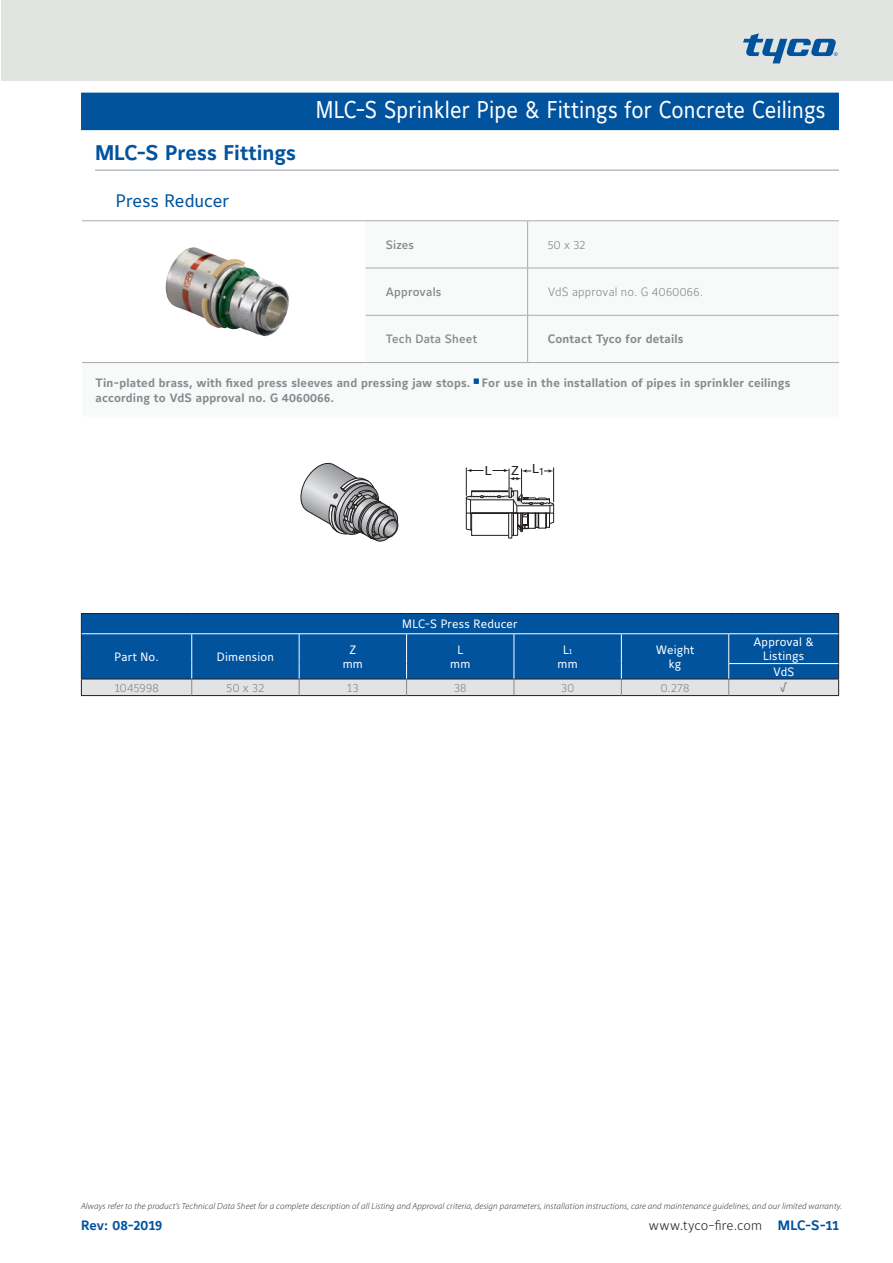
<style>
.page{position:relative;width:893px;height:1263px;background:#fff}
.page>*{position:absolute;margin:0;border:0;box-sizing:border-box;transform-origin:0 0}
.t1{font:24px "Maurea Jci Lf ML";letter-spacing:.005em;color:#fff;scale:.9 1}
.t2{font:700 21px "Maurea Jci Lf ML";letter-spacing:-.005em;color:#01539e}
.t3{font:18px "Maurea Jci Lf ML";color:#01539e}
.t4{font:300 13.5px "Maurea Jci Lf ML";letter-spacing:.01em;color:#2d2f2e}
.t5{font:700 13.5px "Maurea Jci Lf ML";letter-spacing:.005em;color:#01539e}
.t6{font:13.5px "U55 Univers";color:#231f20}
.t7{font:700 12px/15px "Maurea Jci Lf ML";letter-spacing:.015em;color:#868a8e}
.t8{font:12px/14.4px "Maurea Jci Lf ML";letter-spacing:.015em;color:#fff;text-align:center}
.t9{font:300 12px "Maurea Jci Lf ML";letter-spacing:.02em;color:#868a8e}
.t10{font:500 12px "Maurea Jci Lf ML";letter-spacing:.015em;color:#868a8e}
.t11{font:italic 300 8.85px "Myriad Pro";letter-spacing:.02em;color:#231f20}
.s1{font-size:13.5px;color:#01539e}
.s2{font-size:10.5px}
.s3{font-size:7.2px}
.s4{font-weight:700;color:#01539e}
</style>
<div class="page">
<div style="left:1px;top:0;width:892px;height:81px;background:#e2e4e2"></div>
<div style="left:81px;top:93px;width:758px;height:37px;background:#01539e"></div>
<svg style="left:743px;top:33px;width:95px;height:30px"></svg>
<hr style="left:95px;top:169px;width:744px;height:2px;background:#babdc2">
<svg style="left:82px;top:221px;width:757px;height:163px"></svg>
<hr style="left:366px;top:220px;width:162px;height:1px;background:#a8abac">
<hr style="left:528px;top:220px;width:311px;height:1px;background:#a8abac">
<hr style="left:527px;top:221px;width:1px;height:47px;background:#a8abac">
<hr style="left:366px;top:268px;width:162px;height:1px;background:#a8abac">
<hr style="left:528px;top:268px;width:311px;height:1px;background:#a8abac">
<hr style="left:527px;top:268px;width:1px;height:47px;background:#a8abac">
<hr style="left:366px;top:315px;width:162px;height:1px;background:#a8abac">
<hr style="left:528px;top:315px;width:311px;height:1px;background:#a8abac">
<hr style="left:527px;top:316px;width:1px;height:46px;background:#a8abac">
<hr style="left:82px;top:362px;width:284px;height:1px;background:#a8abac">
<hr style="left:366px;top:362px;width:162px;height:1px;background:#a8abac">
<hr style="left:528px;top:362px;width:311px;height:1px;background:#a8abac">
<hr style="left:82px;top:220px;width:284px;height:1px;background:#a8abac">
<img style="left:166px;top:247px;width:123px;height:89px">
<svg style="left:474px;top:378px;width:5px;height:6px"></svg>
<hr style="left:81px;top:695px;width:111px;height:1px;background:#231f20">
<hr style="left:192px;top:695px;width:107px;height:1px;background:#231f20">
<hr style="left:299px;top:695px;width:108px;height:1px;background:#231f20">
<hr style="left:407px;top:695px;width:107px;height:1px;background:#231f20">
<hr style="left:514px;top:695px;width:107px;height:1px;background:#231f20">
<hr style="left:621px;top:695px;width:108px;height:1px;background:#231f20">
<hr style="left:729px;top:695px;width:110px;height:1px;background:#231f20">
<hr style="left:81px;top:613px;width:111px;height:1px;background:#231f20">
<hr style="left:192px;top:613px;width:107px;height:1px;background:#231f20">
<hr style="left:299px;top:613px;width:108px;height:1px;background:#231f20">
<hr style="left:407px;top:613px;width:107px;height:1px;background:#231f20">
<hr style="left:514px;top:613px;width:107px;height:1px;background:#231f20">
<hr style="left:621px;top:613px;width:108px;height:1px;background:#231f20">
<hr style="left:729px;top:613px;width:110px;height:1px;background:#231f20">
<svg style="left:81px;top:614px;width:758px;height:81px;background:#3070ab"></svg>
<svg style="left:466px;top:468px;width:88px;height:71px"></svg>
<hr style="left:553px;top:468px;width:1px;height:34px;background:#231f20">
<svg style="left:300px;top:462px;width:99px;height:80px"></svg>
<h2 class="t2" style="left:95px;top:140px;width:202px">MLC-S Press Fittings</h2>
<h3 class="t3" style="left:116px;top:190px;width:115px">Press Reducer</h3>
<h1 class="t1" style="left:316px;top:95px;width:568px">MLC-S Sprinkler Pipe &amp; Fittings for Concrete Ceilings</h1>
<h3 class="t10" style="left:386px;top:237px;width:30px">Sizes</h3>
<h3 class="t9" style="left:548px;top:237px;width:39px">50 x 32</h3>
<h3 class="t10" style="left:386px;top:285px;width:57px">Approvals</h3>
<h3 class="t9" style="left:548px;top:285px;width:157px">VdS approval no. G 4060066.</h3>
<h3 class="t10" style="left:386px;top:332px;width:93px">Tech Data Sheet</h3>
<h3 class="t7" style="left:548px;top:332px;width:137px">Contact Tyco for details</h3>
<h3 class="t7" style="left:96px;top:376px;width:696px">Tin-plated brass, with fixed press sleeves and pressing jaw stops. <span class="s1">•</span> For use in the installation of pipes in sprinkler ceilings according to VdS approval no. G 4060066.</h3>
<h3 class="t6" style="left:485px;top:462px;width:8px">L</h3>
<h3 class="t6" style="left:511px;top:461px;width:35px">Z L<span class="s2">1</span></h3>
<h3 class="t8" style="left:402px;top:617px;width:117px">MLC-S Press Reducer</h3>
<h3 class="t8" style="left:114px;top:649px;width:46px">Part No.</h3>
<h3 class="t8" style="left:217px;top:649px;width:58px">Dimension</h3>
<h3 class="t8" style="left:343px;top:642px;width:22px">Z mm</h3>
<h3 class="t8" style="left:450px;top:642px;width:22px">L mm</h3>
<h3 class="t8" style="left:558px;top:642px;width:22px">L<span class="s3">1 </span>mm</h3>
<h3 class="t8" style="left:656px;top:642px;width:40px">Weight kg</h3>
<h3 class="t8" style="left:753px;top:634px;width:62px;line-height:14.9px">Approval &amp;<br>Listings<br>VdS</h3>
<h3 class="t9" style="left:114px;top:680px;width:46px">1045998</h3>
<h3 class="t9" style="left:227px;top:680px;width:39px">50 x 32</h3>
<h3 class="t9" style="left:347px;top:680px;width:13px">13</h3>
<h3 class="t9" style="left:454px;top:680px;width:14px">38</h3>
<h3 class="t9" style="left:561px;top:680px;width:15px">30</h3>
<h3 class="t9" style="left:661px;top:680px;width:30px">0.278</h3>
<h3 class="t10" style="left:780px;top:680px;width:9px">√</h3>
<p class="t11" style="left:81px;top:1200px;width:762px">Always refer to the product’s Technical Data Sheet for a complete description of all Listing and Approval criteria, design parameters, installation instructions, care and maintenance guidelines, and our limited warranty.</p>
<h3 class="t5" style="left:81px;top:1217px;width:83px">Rev: 08-2019</h3>
<h3 class="t4" style="left:649px;top:1216px;width:192px">www.tyco-fire.com <span class="s4">MLC-S-11</span></h3>
</div>
